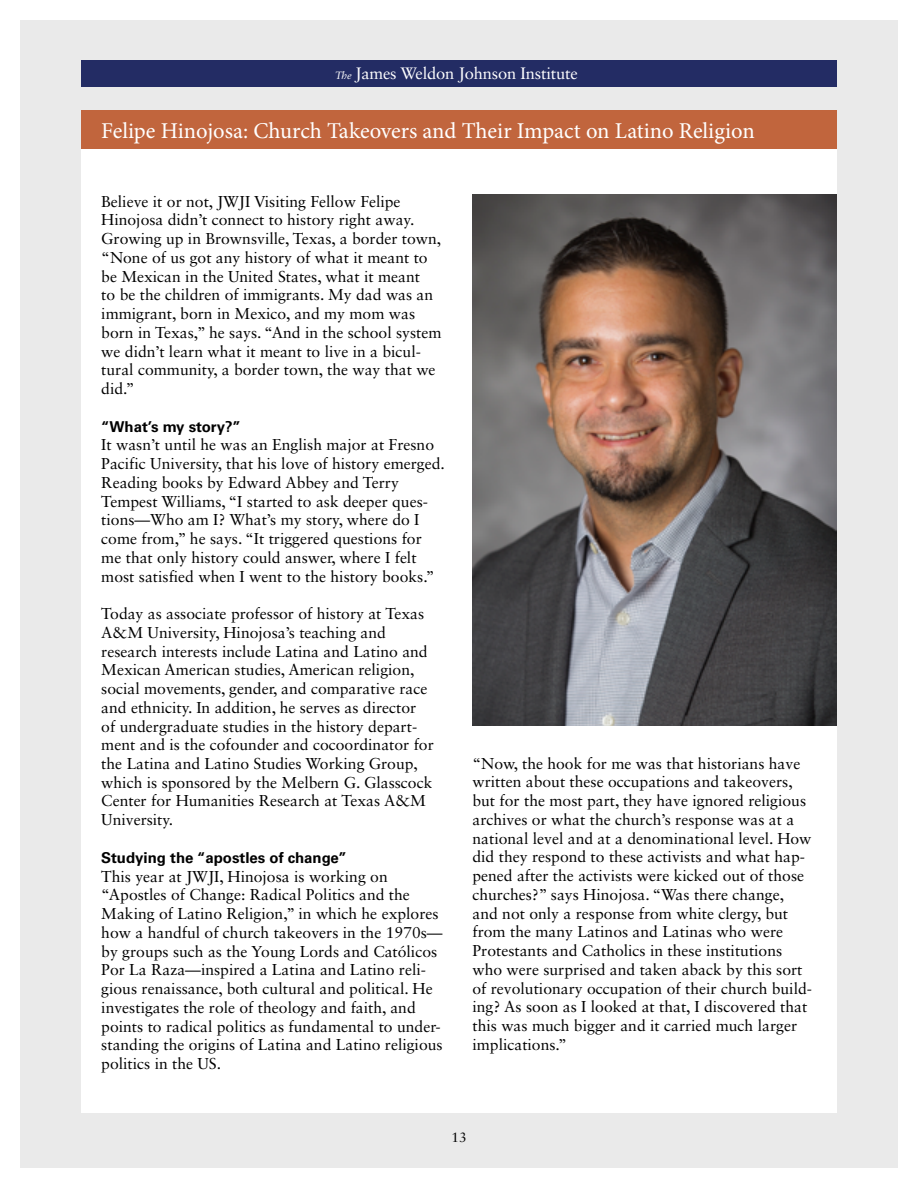
<style>
.page{position:relative;width:918px;height:1188px;background:#fff}
.page>*{position:absolute;margin:0;border:0;box-sizing:border-box;transform-origin:0 0}
.t1{font:22.65px "Minion Pro";color:#fff}
.t2{font:16.5px "Sabon LT Std";letter-spacing:-.01em;color:#fff}
.t3{font:15.75px/18.8px "Sabon LT Std";color:#000}
.t4{font:700 15px "Univers LT";color:#000}
.t5{font:13.5px "Sabon LT Std";color:#000}
.s1{font-style:italic;font-size:10.5px}
</style>
<div class="page">
<div style="left:20px;top:20px;width:878px;height:1148px;background:#eaeaea"></div>
<div style="left:81px;top:60px;width:756px;height:27px;background:#232c64"></div>
<div style="left:81px;top:118px;width:756px;height:995px;background:#fff"></div>
<img style="left:473px;top:195px;width:364px;height:530px">
<div style="left:81px;top:110px;width:756px;height:39px;background:#c1653d"></div>
<p class="t2" style="left:335px;top:63px;width:244px"><span class="s1">The</span> James Weldon Johnson Institute</p>
<h1 class="t1" style="left:101px;top:116px;width:655px">Felipe Hinojosa: Church Takeovers and Their Impact on Latino Religion</h1>
<p class="t3" style="left:101px;top:192px;width:342px">Believe it or not, JWJI Visiting Fellow Felipe Hinojosa didn’t connect to history right away.<br>Growing up in Brownsville, Texas, a border town, “None of us got any history of what it meant to be Mexican in the United States, what it meant<br>to be the children of immigrants. My dad was an immigrant, born in Mexico, and my mom was born in Texas,” he says. “And in the school system we didn’t learn what it meant to live in a bicul&shy;tural community, a border town, the way that we did.”</p>
<p class="t4" style="left:101px;top:418px;width:141px">“What’s my story?”</p>
<p class="t3" style="left:101px;top:435px;width:345px">It wasn’t until he was an English major at Fresno Pacific University, that his love of history emerged.<br>Reading books by Edward Abbey and Terry Tempest Williams, “I started to ask deeper ques&shy;tions—Who am I? What’s my story, where do I come from,” he says. “It triggered questions for me that only history could answer, where I felt most satisfied when I went to the history books.”</p>
<p class="t3" style="left:101px;top:604px;width:334px">Today as associate professor of history at Texas A&amp;M University, Hinojosa’s teaching and research interests include Latina and Latino and Mexican American studies, American religion, social movements, gender, and comparative race and ethnicity. In addition, he serves as director of undergraduate studies in the history depart&shy;ment and is the cofounder and cocoordinator for the Latina and Latino Studies Working Group, which is sponsored by the Melbern G. Glasscock Center for Humanities Research at Texas A&amp;M University.</p>
<p class="t4" style="left:101px;top:849px;width:247px">Studying the “apostles of change”</p>
<p class="t3" style="left:101px;top:867px;width:343px">This year at JWJI, Hinojosa is working on “Apostles of Change: Radical Politics and the Making of Latino Religion,” in which he explores how a handful of church takeovers in the 1970s— by groups such as the Young Lords and Católicos Por La Raza—inspired a Latina and Latino reli&shy;gious renaissance, both cultural and political. He investigates the role of theology and faith, and points to radical politics as fundamental to under&shy;standing the origins of Latina and Latino religious politics in the US.</p>
<p class="t3" style="left:472px;top:754px;width:341px">“Now, the hook for me was that historians have written about these occupations and takeovers, but for the most part, they have ignored religious archives or what the church’s response was at a national level and at a denominational level. How did they respond to these activists and what hap&shy;pened after the activists were kicked out of those churches?” says Hinojosa. “Was there change, and not only a response from white clergy, but from the many Latinos and Latinas who were Protestants and Catholics in these institutions who were surprised and taken aback by this sort of revolutionary occupation of their church build&shy;ing? As soon as I looked at that, I discovered that this was much bigger and it carried much larger implications.”</p>
<p class="t5" style="left:451px;top:1130px;width:17px">13</p>
</div>
